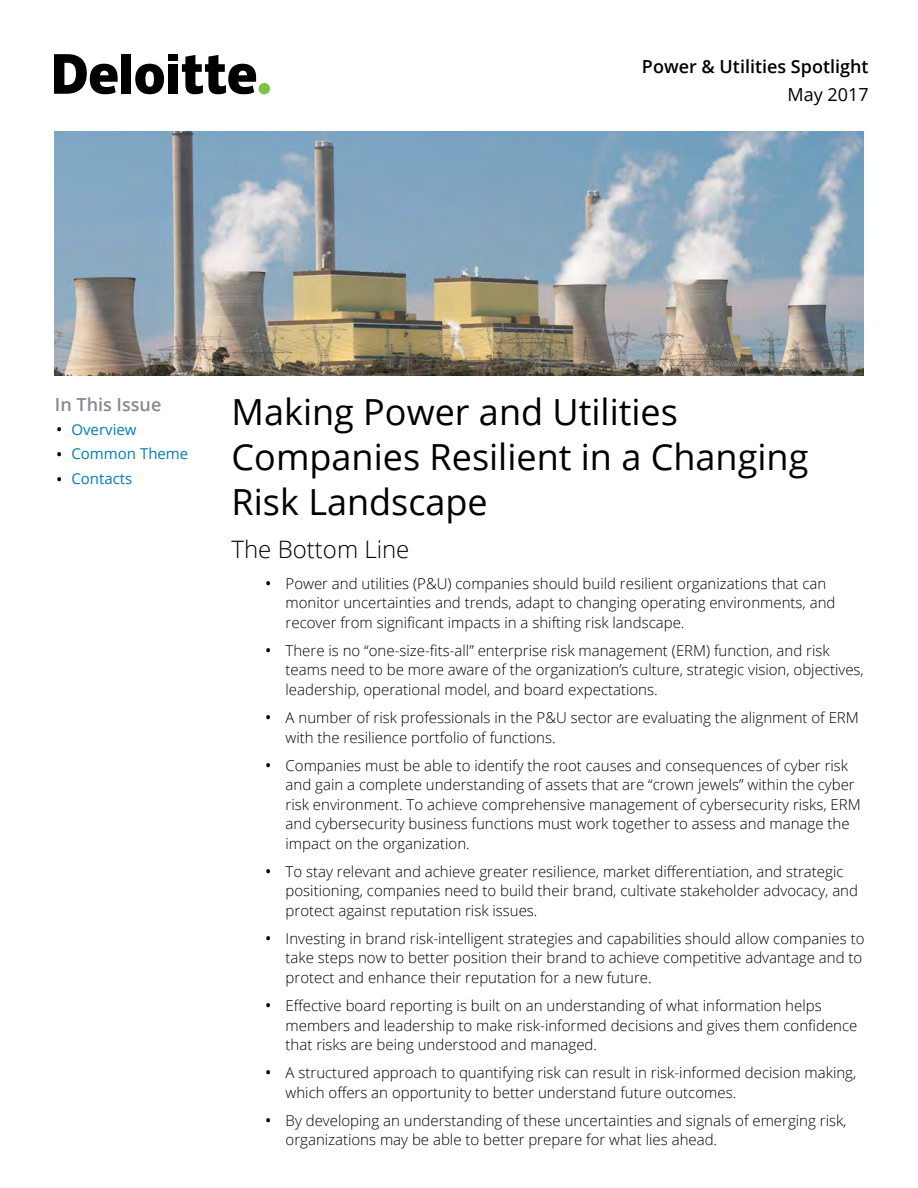
<style>
.page{position:relative;width:918px;height:1188px;background:#fff}
.page>*{position:absolute;margin:0;border:0;box-sizing:border-box;transform-origin:0 0}
.t1{font:36px/45px "Open Sans";color:#000}
.t2{font:300 24px "Open Sans";color:#000}
.t3{font:600 18px "Open Sans";color:#000}
.t4{font:600 18px "Open Sans";color:#878a8f}
.t5{font:18px "Open Sans";color:#000}
.t6{font:300 15px/19.5px "Open Sans";color:#000}
.t7{font:15px "Open Sans";color:#007db6}
.s1{font-weight:300;font-size:24px;color:#000}
.s2{font-size:24px}
</style>
<div class="page">
<img style="left:54px;top:132px;width:810px;height:244px">
<div style="left:259px;top:83px;width:11px;height:11px;background:#80c342;border-radius:50%"></div>
<div style="left:121px;top:54px;width:10px;height:40px;background:#000"></div>
<svg style="left:135px;top:64px;width:29px;height:30px"></svg>
<div style="left:168px;top:64px;width:10px;height:30px;background:#000"></div>
<div style="left:168px;top:54px;width:10px;height:7px;background:#000"></div>
<svg style="left:182px;top:55px;width:74px;height:39px"></svg>
<svg style="left:54px;top:54px;width:64px;height:40px"></svg>
<p class="t3" style="left:642px;top:54px;width:228px">Power &amp; Utilities Spotlight</p>
<p class="t5" style="left:788px;top:82px;width:83px">May 2017</p>
<p class="t4" style="left:55px;top:392px;width:108px">In This Issue</p>
<p class="t7" style="left:55px;top:419px;width:83px"><span class="s1">•</span> Overview</p>
<p class="t7" style="left:55px;top:444px;width:135px"><span class="s1">•</span> Common Theme</p>
<p class="t7" style="left:55px;top:468px;width:79px"><span class="s1">•</span> Contacts</p>
<h1 class="t1" style="left:232px;top:388px;width:578px">Making Power and Utilities<br>Companies Resilient in a Changing<br>Risk Landscape</h1>
<h2 class="t2" style="left:232px;top:533px;width:179px">The Bottom Line</h2>
<p class="t6" style="left:286px;top:573px;width:551px;text-indent:-22px"><span class="s2">•</span> Power and utilities (P&amp;U) companies should build resilient organizations that can monitor uncertainties and trends, adapt to changing operating environments, and recover from significant impacts in a shifting risk landscape.</p>
<p class="t6" style="left:286px;top:640px;width:580px;text-indent:-22px"><span class="s2">•</span> There is no “one-size-fits-all” enterprise risk management (ERM) function, and risk teams need to be more aware of the organization’s culture, strategic vision, objectives, leadership, operational model, and board expectations.</p>
<p class="t6" style="left:286px;top:707px;width:575px;text-indent:-22px"><span class="s2">•</span> A number of risk professionals in the P&amp;U sector are evaluating the alignment of ERM with the resilience portfolio of functions.</p>
<p class="t6" style="left:286px;top:755px;width:577px;text-indent:-22px"><span class="s2">•</span> Companies must be able to identify the root causes and consequences of cyber risk and gain a complete understanding of assets that are “crown jewels” within the cyber risk environment. To achieve comprehensive management of cybersecurity risks, ERM and cybersecurity business functions must work together to assess and manage the impact on the organization.</p>
<p class="t6" style="left:286px;top:861px;width:574px;text-indent:-22px"><span class="s2">•</span> To stay relevant and achieve greater resilience, market differentiation, and strategic positioning, companies need to build their brand, cultivate stakeholder advocacy, and protect against reputation risk issues.</p>
<p class="t6" style="left:286px;top:928px;width:580px;text-indent:-22px"><span class="s2">•</span> Investing in brand risk-intelligent strategies and capabilities should allow companies to take steps now to better position their brand to achieve competitive advantage and to protect and enhance their reputation for a new future.</p>
<p class="t6" style="left:286px;top:996px;width:573px;text-indent:-22px"><span class="s2">•</span> Effective board reporting is built on an understanding of what information helps members and leadership to make risk-informed decisions and gives them confidence that risks are being understood and managed.</p>
<p class="t6" style="left:286px;top:1063px;width:572px;text-indent:-22px"><span class="s2">•</span> A structured approach to quantifying risk can result in risk-informed decision making, which offers an opportunity to better understand future outcomes.</p>
<p class="t6" style="left:286px;top:1110px;width:562px;text-indent:-22px"><span class="s2">•</span> By developing an understanding of these uncertainties and signals of emerging risk, organizations may be able to better prepare for what lies ahead.</p>
</div>
